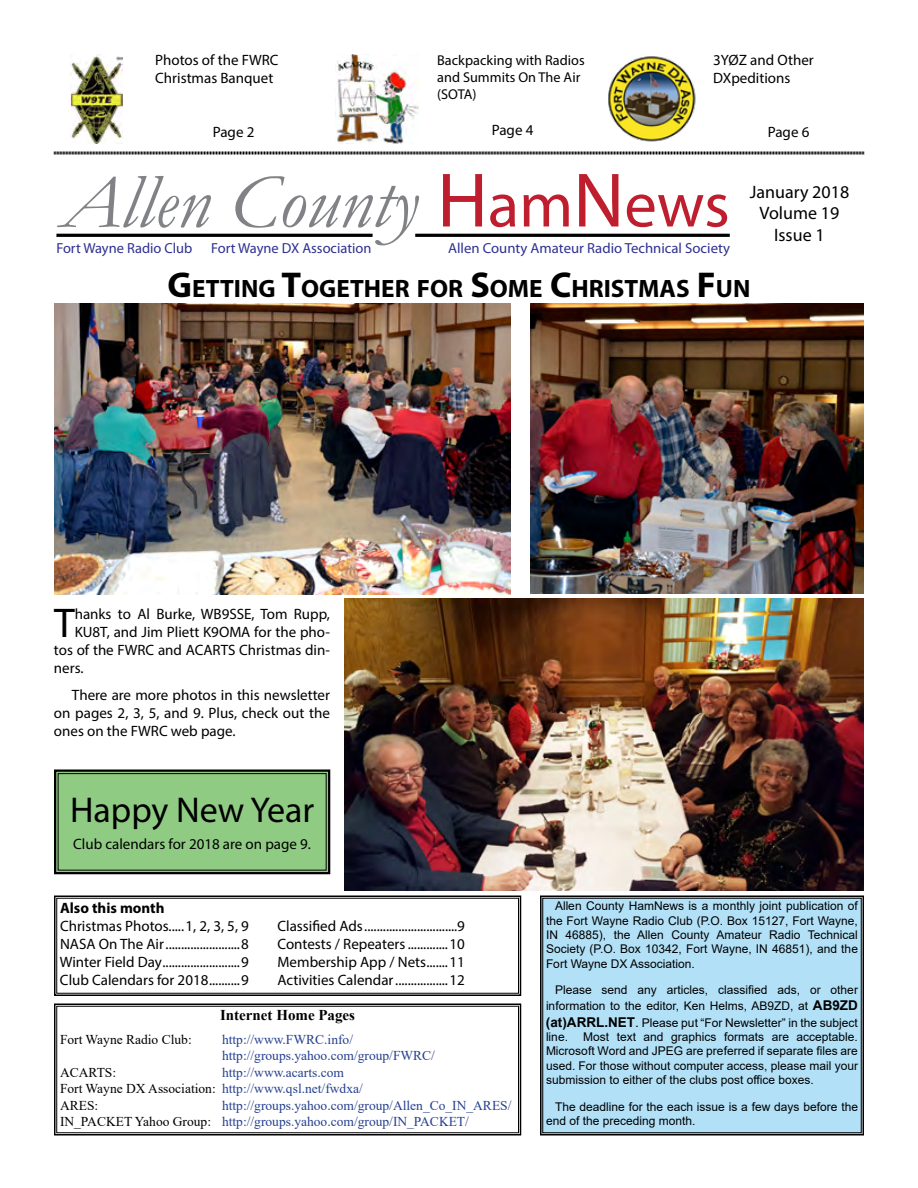
<style>
.page{position:relative;width:918px;height:1188px;background:#fff}
.page>*{position:absolute;margin:0;border:0;box-sizing:border-box;transform-origin:0 0}
.t1{font:italic 77.7px "Garamond";color:#808285}
.t2{font:41.7px "Myriad Pro";color:#000}
.t3{font:36px "Myriad Pro";color:#000}
.t4{font:700 25.2px "Myriad Pro";color:#000}
.t5{font:18px/21.6px "Myriad Pro";color:#000;text-align:center}
.t6{font:15px/18px "Myriad Pro";color:#000}
.t7{font:700 15px "Times New Roman";color:#000}
.t8{font:700 15px "Myriad Pro";color:#000}
.t9{font:14.55px "Myriad Pro";color:#2e3092}
.t10{font:14.25px/17.1px "Myriad Pro";color:#000}
.t11{font:13.5px/16.5px "Times New Roman";color:#25408f}
.t12{font:13.5px "Times New Roman";color:#000}
.t13{font:12px/14.4px "Arial";color:#000;text-align:justify}
.s1{font-family:"Myriad Pro";font-style:normal;color:#be1e2d}
.s2{font-family:"Myriad Pro";font-style:normal;font-size:64.8px;color:#be1e2d}
.s3{font-size:36px}
.s4{color:#000}
.s5{font-weight:700;font-size:13.5px}
.s6{font-size:13.5px}
</style>
<div class="page">
<hr style="left:56px;top:234px;width:317px;height:3px;background:#000">
<hr style="left:415px;top:234px;width:315px;height:3px;background:#000">
<div style="left:540px;top:895px;width:324px;height:241px;background:#b2e0f7"></div>
<svg style="left:54px;top:1003px;width:468px;height:133px"></svg>
<svg style="left:54px;top:895px;width:468px;height:101px"></svg>
<img style="left:336px;top:54px;width:83px;height:90px">
<img style="left:71px;top:54px;width:52px;height:90px">
<img style="left:608px;top:56px;width:88px;height:86px">
<img style="left:54px;top:303px;width:456px;height:291px">
<img style="left:530px;top:303px;width:334px;height:291px">
<img style="left:344px;top:598px;width:520px;height:293px">
<svg style="left:54px;top:151px;width:810px;height:4px"></svg>
<svg style="left:54px;top:769px;width:277px;height:106px"></svg>
<div style="left:58px;top:773px;width:269px;height:98px;border:1px solid #000"></div>
<p class="t6" style="left:155px;top:51px;width:125px">Photos of the FWRC<br>Christmas Banquet</p>
<p class="t6" style="left:213px;top:123px;width:43px">Page 2</p>
<p class="t10" style="left:437px;top:51px;width:149px">Backpacking with Radios and Summits On The Air (SOTA)</p>
<p class="t6" style="left:492px;top:121px;width:43px">Page 4</p>
<p class="t6" style="left:713px;top:51px;width:102px">3YØZ and Other<br>DXpeditions</p>
<p class="t6" style="left:768px;top:123px;width:43px">Page 6</p>
<h1 class="t1" style="left:61px;top:149px;width:670px">Allen County <span class="s1">H</span><span class="s2">am</span><span class="s1">N</span><span class="s2">ews</span></h1>
<p class="t9" style="left:56px;top:239px;width:138px">Fort Wayne Radio Club</p>
<p class="t9" style="left:211px;top:239px;width:162px">Fort Wayne DX Association</p>
<p class="t9" style="left:448px;top:239px;width:283px">Allen County Amateur Radio Technical Society</p>
<h3 class="t5" style="left:750px;top:181px;width:101px">January 2018<br>Volume 19<br>Issue 1</h3>
<h3 class="t4" style="left:168px;top:272px;width:584px"><span class="s3">G</span>ETTING <span class="s3">T</span>OGETHER FOR <span class="s3">S</span>OME <span class="s3">C</span>HRISTMAS <span class="s3">F</span> UN</h3>
<h2 class="t2" style="left:54px;top:597px;width:22px">T</h2>
<p class="t6" style="left:75px;top:604px;width:257px">hanks to Al Burke, WB9SSE, Tom Rupp,</p>
<p class="t6" style="left:75px;top:622px;width:257px">KU8T, and Jim Pliett K9OMA for the pho-</p>
<p class="t6" style="left:54px;top:640px;width:277px">tos of the FWRC and ACARTS Christmas din-</p>
<p class="t6" style="left:54px;top:658px;width:31px">ners.</p>
<p class="t6" style="left:54px;top:685px;width:278px;text-align:justify;text-indent:18px">There are more photos in this newsletter on pages 2, 3, 5, and 9. Plus, check out the ones on the FWRC web page.</p>
<h3 class="t3" style="left:70px;top:788px;width:246px">Happy New Year</h3>
<p class="t6" style="left:73px;top:835px;width:239px">Club calendars for 2018 are on page 9.</p>
<p class="t8" style="left:60px;top:898px;width:106px">Also this month</p>
<p class="t6" style="left:60px;top:916px;width:190px">Christmas Photos.....1, 2, 3, 5, 9</p>
<p class="t6" style="left:278px;top:916px;width:189px">Classified Ads..............................9</p>
<p class="t6" style="left:60px;top:934px;width:190px">NASA On The Air........................8</p>
<p class="t6" style="left:278px;top:934px;width:189px">Contests / Repeaters .............10</p>
<p class="t6" style="left:60px;top:952px;width:191px">Winter Field Day.........................9</p>
<p class="t6" style="left:277px;top:952px;width:189px">Membership App / Nets.......11</p>
<p class="t6" style="left:60px;top:970px;width:190px">Club Calendars for 2018..........9</p>
<p class="t6" style="left:277px;top:970px;width:189px">Activities Calendar.................12</p>
<p class="t7" style="left:220px;top:1004px;width:136px">Internet Home Pages</p>
<p class="t12" style="left:60px;top:1030px;width:133px">Fort Wayne Radio Club:</p>
<p class="t11" style="left:222px;top:1030px;width:215px">http://www.FWRC.info/ http://groups.yahoo.com/group/FWRC/</p>
<p class="t12" style="left:60px;top:1063px;width:58px">ACARTS:</p>
<p class="t11" style="left:60px;top:1063px;width:304px;text-indent:162px">http://www.acarts.com<br><span class="s4">Fort Wayne DX Association:</span> http://www.qsl.net/fwdxa/<br><span class="s4">ARES:</span></p>
<p class="t11" style="left:60px;top:1096px;width:453px;text-indent:162px">http://groups.yahoo.com/group/Allen_Co_IN_ARES/<br><span class="s4">IN_PACKET Yahoo Group:</span> http://groups.yahoo.com/group/IN_PACKET/</p>
<p class="t13" style="left:546px;top:899px;width:314px;text-indent:9px">Allen County HamNews is a monthly joint publication of the Fort Wayne Radio Club (P.O. Box 15127, Fort Wayne, IN 46885), the Allen County Amateur Radio Technical Society (P.O. Box 10342, Fort Wayne, IN 46851), and the Fort Wayne DX Association.</p>
<p class="t13" style="left:546px;top:982px;width:314px;line-height:16.2px;text-indent:9px">Please send any articles, classified ads, or other information to the editor, Ken Helms, AB9ZD, at <span class="s5">AB9ZD (at)ARRL.NET</span><span class="s6">.</span> Please put “For Newsletter” in the subject</p>
<p class="t13" style="left:546px;top:1030px;width:24px">line.</p>
<p class="t13" style="left:546px;top:1030px;width:314px;text-indent:37px">Most text and graphics formats are acceptable.<br>Microsoft Word and JPEG are preferred if separate files are used. For those without computer access, please mail your submission to either of the clubs post office boxes.</p>
<p class="t13" style="left:546px;top:1099px;width:314px;text-indent:9px">The deadline for the each issue is a few days before the end of the preceding month.</p>
</div>
